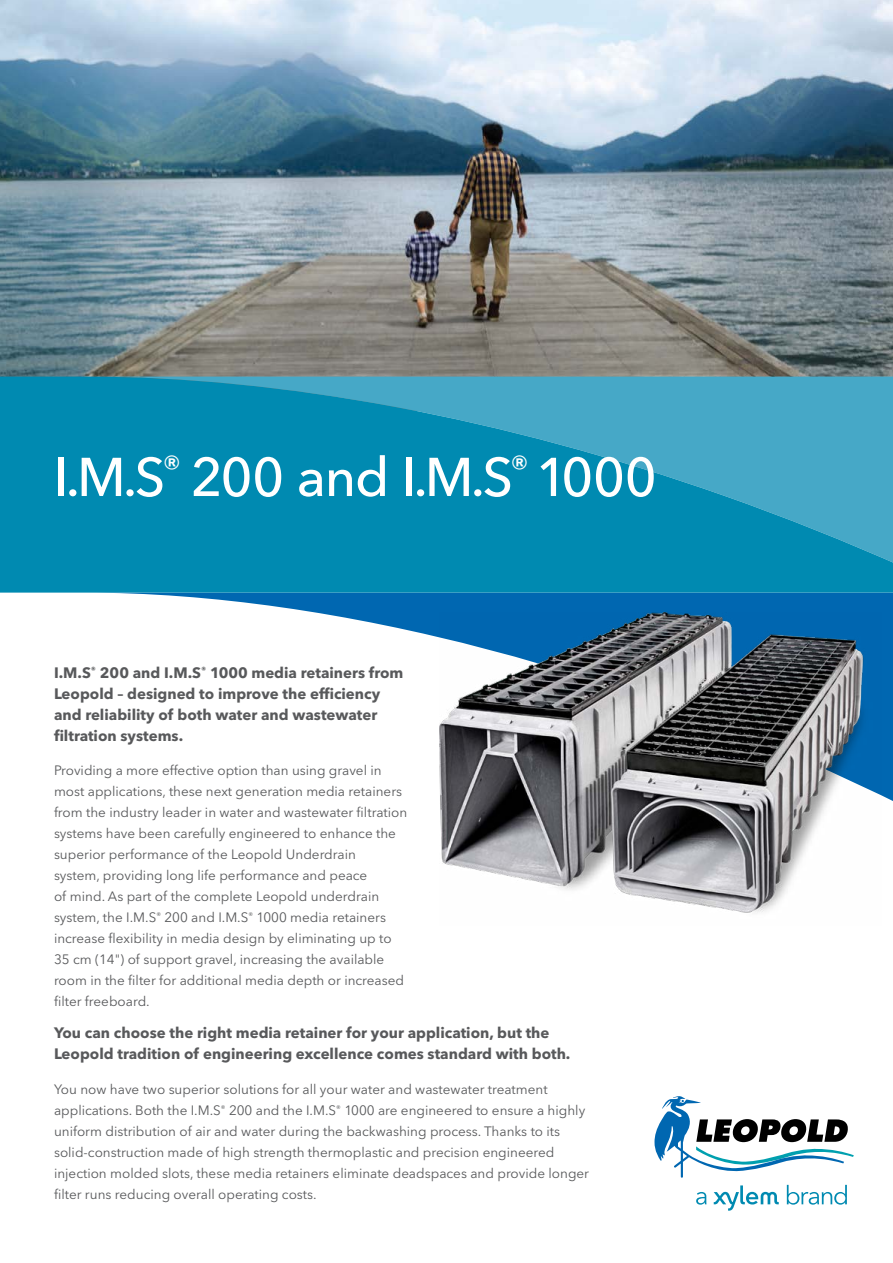
<style>
.page{position:relative;width:893px;height:1263px;background:#fff}
.page>*{position:absolute;margin:0;border:0;box-sizing:border-box;transform-origin:0 0}
.t1{font:500 54px "Avenir Next LT Pro";letter-spacing:-.02em;color:#fff}
.t2{font:700 15px/21px "Avenir Next LT Pro";color:#58595b}
.t3{font:13.5px/21px "Avenir Next LT Pro";color:#58595b}
</style>
<div class="page">
<img style="left:0;top:0;width:893px;height:377px">
<svg style="left:696px;top:1192px;width:10px;height:13px"></svg>
<svg style="left:787px;top:1185px;width:60px;height:20px"></svg>
<svg style="left:714px;top:1185px;width:65px;height:26px"></svg>
<svg style="left:654px;top:1096px;width:200px;height:82px"></svg>
<svg style="left:116px;top:593px;width:777px;height:208px"></svg>
<svg style="left:0;top:377px;width:893px;height:216px;background:#1392b6"></svg>
<img style="left:440px;top:612px;width:441px;height:301px">
<h1 class="t1" style="left:54px;top:445px;width:604px">I.M.S<sup>®</sup> 200 and I.M.S<sup>®</sup> 1000</h1>
<p class="t2" style="left:54px;top:662px;width:351px">I.M.S<sup>®</sup> 200 and I.M.S<sup>®</sup> 1000 media retainers from Leopold – designed to improve the efficiency and reliability of both water and wastewater filtration systems.</p>
<p class="t3" style="left:54px;top:760px;width:355px">Providing a more effective option than using gravel in most applications, these next generation media retainers from the industry leader in water and wastewater filtration systems have been carefully engineered to enhance the superior performance of the Leopold Underdrain<br>system, providing long life performance and peace<br>of mind. As part of the complete Leopold underdrain system, the I.M.S<sup>®</sup> 200 and I.M.S<sup>®</sup> 1000 media retainers increase flexibility in media design by eliminating up to 35 cm (14") of support gravel, increasing the available room in the filter for additional media depth or increased filter freeboard.</p>
<p class="t2" style="left:54px;top:1023px;width:518px">You can choose the right media retainer for your application, but the<br>Leopold tradition of engineering excellence comes standard with both.</p>
<p class="t3" style="left:54px;top:1079px;width:537px">You now have two superior solutions for all your water and wastewater treatment applications. Both the I.M.S<sup>®</sup> 200 and the I.M.S<sup>®</sup> 1000 are engineered to ensure a highly uniform distribution of air and water during the backwashing process. Thanks to its solid-construction made of high strength thermoplastic and precision engineered injection molded slots, these media retainers eliminate deadspaces and provide longer filter runs reducing overall operating costs.</p>
</div>
